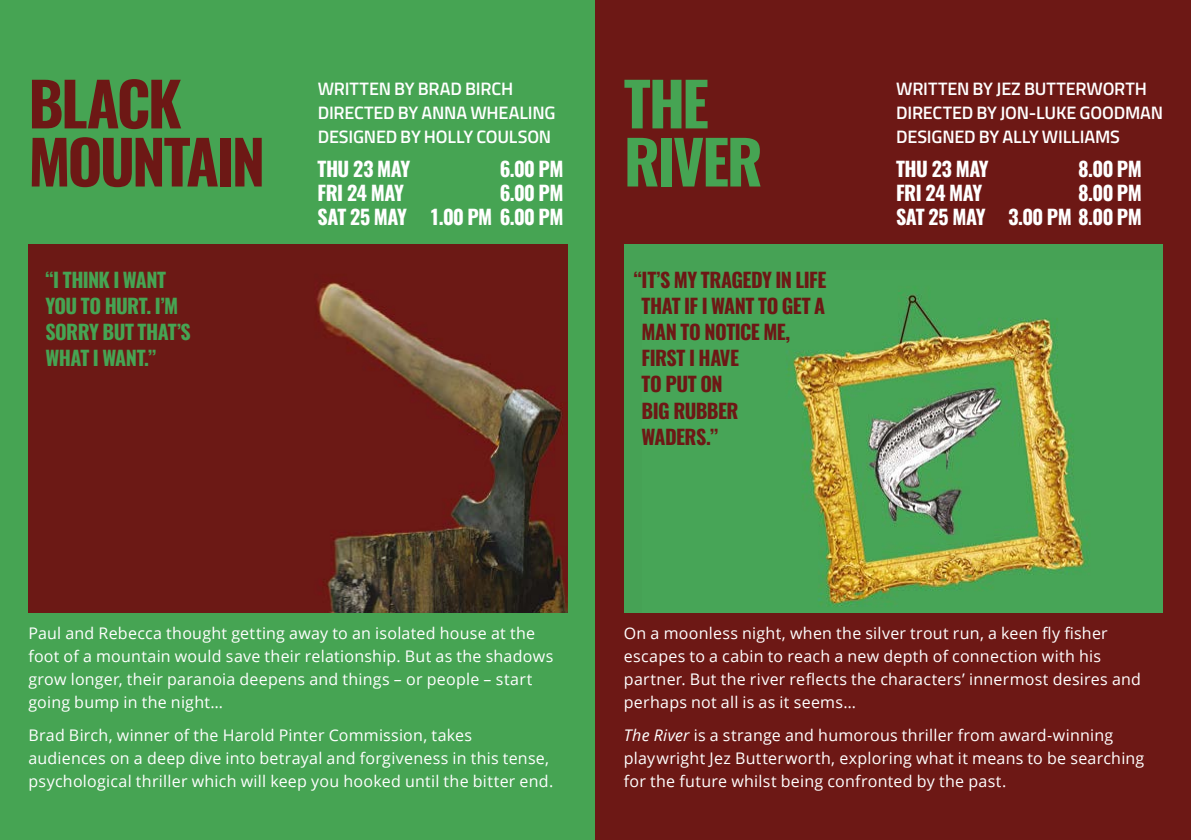
<style>
.page{position:relative;width:1191px;height:840px;background:#fff}
.page>*{position:absolute;margin:0;border:0;box-sizing:border-box;transform-origin:0 0}
.t1{font:700 60px/58px "Oswald";letter-spacing:-.05em;color:#6d1815}
.t2{font:700 60px/58px "Oswald";letter-spacing:-.04em;color:#46a453}
.t3{font:700 20px/24px "Oswald";letter-spacing:-.03em;color:#fff;text-align:right}
.t4{font:700 20px/26px "Oswald";letter-spacing:-.025em;color:#6d1815}
.t5{font:700 20px/26px "Oswald";letter-spacing:-.03em;color:#46a453}
.t6{font:600 18px/24px "Titillium Web";letter-spacing:-.01em;color:#fff}
.t7{font:16px/23px "Open Sans";letter-spacing:.015em;color:#fff}
.s1{font-style:italic}
</style>
<div class="page">
<div style="left:0;top:0;width:595px;height:839px;background:#46a453"></div>
<div style="left:595px;top:0;width:596px;height:839px;background:#6d1815"></div>
<div style="left:624px;top:244px;width:538px;height:368px;background:#46a255"></div>
<img style="left:786px;top:293px;width:302px;height:314px">
<img style="left:28px;top:244px;width:539px;height:368px">
<h1 class="t1" style="left:28px;top:79px;width:238px">BLACK<br>MOUNTAIN</h1>
<h1 class="t2" style="left:624px;top:79px;width:140px">THE<br>RIVER</h1>
<p class="t6" style="left:318px;top:76px;width:239px">WRITTEN BY BRAD BIRCH<br>DIRECTED BY ANNA WHEALING<br>DESIGNED BY HOLLY COULSON</p>
<p class="t3" style="left:317px;top:158px;width:94px">THU 23 MAY</p>
<p class="t3" style="left:499px;top:158px;width:65px">6.00 PM</p>
<p class="t3" style="left:317px;top:182px;width:88px">FRI 24 MAY</p>
<p class="t3" style="left:317px;top:182px;width:247px">6.00 PM<br>SAT 25 MAY 1.00 PM 6.00 PM</p>
<p class="t5" style="left:45px;top:268px;width:147px">“I THINK I WANT<br>YOU TO HURT. I’M<br>SORRY BUT THAT’S<br>WHAT I WANT.”</p>
<p class="t4" style="left:641px;top:268px;width:186px;text-indent:-8px">“IT’S MY TRAGEDY IN LIFE<br>THAT IF I WANT TO GET A<br>MAN TO NOTICE ME,<br>FIRST I HAVE<br>TO PUT ON<br>BIG RUBBER<br>WADERS.”</p>
<p class="t6" style="left:896px;top:76px;width:268px">WRITTEN BY JEZ BUTTERWORTH<br>DIRECTED BY JON-LUKE GOODMAN<br>DESIGNED BY ALLY WILLIAMS</p>
<p class="t3" style="left:896px;top:158px;width:94px">THU 23 MAY</p>
<p class="t3" style="left:1078px;top:158px;width:65px">8.00 PM</p>
<p class="t3" style="left:896px;top:182px;width:88px">FRI 24 MAY</p>
<p class="t3" style="left:896px;top:182px;width:247px">8.00 PM<br>SAT 25 MAY 3.00 PM 8.00 PM</p>
<p class="t7" style="left:28px;top:621px;width:526px">Paul and Rebecca thought getting away to an isolated house at the foot of a mountain would save their relationship. But as the shadows grow longer, their paranoia deepens and things – or people – start going bump in the night…</p>
<p class="t7" style="left:28px;top:723px;width:526px">Brad Birch, winner of the Harold Pinter Commission, takes audiences on a deep dive into betrayal and forgiveness in this tense, psychological thriller which will keep you hooked until the bitter end.</p>
<p class="t7" style="left:624px;top:621px;width:519px">On a moonless night, when the silver trout run, a keen fly fisher escapes to a cabin to reach a new depth of connection with his partner. But the river reflects the characters’ innermost desires and perhaps not all is as it seems…</p>
<p class="t7" style="left:624px;top:723px;width:522px"><span class="s1">The River</span> is a strange and humorous thriller from award-winning playwright Jez Butterworth, exploring what it means to be searching for the future whilst being confronted by the past.</p>
</div>
